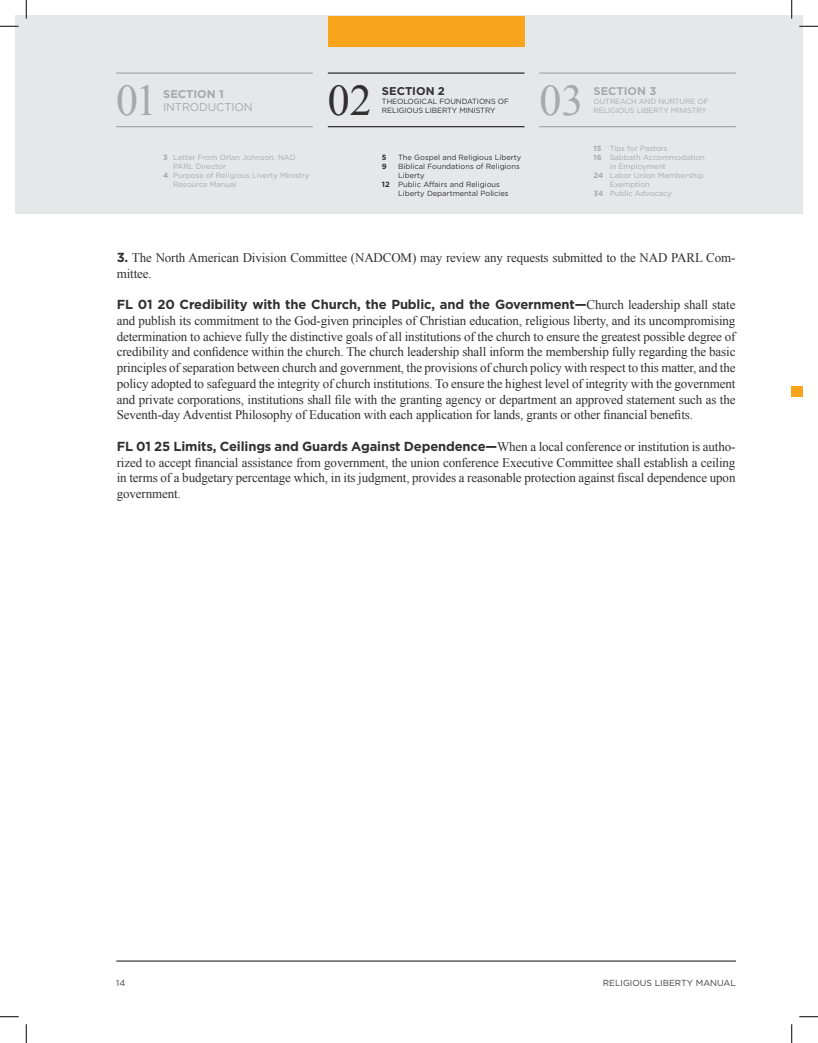
<style>
.page{position:relative;width:818px;height:1043px;background:#fff}
.page>*{position:absolute;margin:0;border:0;box-sizing:border-box;transform-origin:0 0}
.t1{font:43.75px "Times New Roman";color:#a8a9ad}
.t2{font:43.75px "Times New Roman";color:#312f30}
.t3{font:13.12px/15.8px "Times New Roman";letter-spacing:-.01em;color:#312f30;text-align:justify}
.t4{font:700 11.25px "Gotham";color:#a8a9ad}
.t5{font:11.25px "Gotham";letter-spacing:-.01em;color:#a8a9ad}
.t6{font:700 11.25px "Gotham";color:#312f30}
.t7{font:8.75px "Gotham";color:#3e3e3f}
.t8{font:7.5px/9px "Gotham";color:#a8a9ad}
.t9{font:7.5px/9px "Gotham";color:#312f30}
.t10{font:700 7.5px "Gotham";color:#312f30}
.s1{font-weight:700}
.s2{font-family:"Gotham";font-weight:700}
</style>
<div class="page">
<div style="left:15px;top:15px;width:787px;height:198px;background:#e6e7e9"></div>
<hr style="left:116px;top:960px;width:619px;height:1px;background:#3e3e3f">
<hr style="left:116px;top:72px;width:197px;height:2px;background:#a8a9ad">
<hr style="left:328px;top:72px;width:196px;height:2px;background:#312f30">
<hr style="left:539px;top:72px;width:196px;height:2px;background:#a8a9ad">
<hr style="left:116px;top:126px;width:197px;height:1px;background:#a8a9ad">
<hr style="left:328px;top:126px;width:196px;height:1px;background:#312f30">
<hr style="left:539px;top:126px;width:196px;height:1px;background:#a8a9ad">
<div style="left:327px;top:16px;width:197px;height:31px;background:#f9a51b"></div>
<div style="left:791px;top:386px;width:11px;height:11px;background:#f9a51b"></div>
<svg style="left:0;top:25px;width:19px;height:2px"></svg>
<svg style="left:799px;top:25px;width:19px;height:2px"></svg>
<svg style="left:0;top:1016px;width:19px;height:1px"></svg>
<svg style="left:799px;top:1016px;width:19px;height:1px"></svg>
<svg style="left:25px;top:0;width:2px;height:19px"></svg>
<svg style="left:25px;top:1024px;width:2px;height:18px"></svg>
<svg style="left:791px;top:0;width:1px;height:19px"></svg>
<svg style="left:791px;top:1024px;width:1px;height:18px"></svg>
<h1 class="t1" style="left:116px;top:71px;width:43px">01</h1>
<h1 class="t2" style="left:328px;top:71px;width:45px">02</h1>
<h1 class="t1" style="left:539px;top:71px;width:45px">03</h1>
<p class="t6" style="left:382px;top:84px;width:64px">SECTION 2</p>
<p class="t9" style="left:382px;top:97px;width:129px">THEOLOGICAL FOUNDATIONS OF<br>RELIGIOUS LIBERTY MINISTRY</p>
<p class="t4" style="left:163px;top:86px;width:62px">SECTION 1</p>
<p class="t5" style="left:163px;top:100px;width:91px">INTRODUCTION</p>
<p class="t8" style="left:163px;top:153px;width:134px"><span class="s1">3</span> Letter From Orlan Johnson, NAD</p>
<p class="t8" style="left:173px;top:162px;width:54px">PARL Director</p>
<p class="t8" style="left:163px;top:171px;width:148px"><span class="s1">4</span> Purpose of Religious Liverty Ministry</p>
<p class="t8" style="left:173px;top:180px;width:65px">Resource Manual</p>
<p class="t10" style="left:382px;top:153px;width:6px">5</p>
<p class="t9" style="left:398px;top:153px;width:124px">The Gospel and Religious Liberty</p>
<p class="t10" style="left:382px;top:162px;width:6px">9</p>
<p class="t9" style="left:398px;top:162px;width:123px">Biblical Foundations of Religions</p>
<p class="t9" style="left:398px;top:171px;width:28px">Liberty</p>
<p class="t9" style="left:382px;top:180px;width:119px"><span class="s1">12</span> Public Affairs and Religious</p>
<p class="t9" style="left:398px;top:189px;width:112px">Liberty Departmental Policies</p>
<p class="t4" style="left:593px;top:84px;width:64px">SECTION 3</p>
<p class="t8" style="left:593px;top:97px;width:117px">OUTREACH AND NURTURE OF<br>RELIGIOUS LIBERTY MINISTRY</p>
<p class="t8" style="left:593px;top:144px;width:76px"><span class="s1">15</span> Tips for Pastors</p>
<p class="t8" style="left:593px;top:153px;width:113px"><span class="s1">16</span> Sabbath Accommodation</p>
<p class="t8" style="left:609px;top:162px;width:58px">in Employment</p>
<p class="t8" style="left:593px;top:171px;width:112px"><span class="s1">24</span> Labor Union Membership</p>
<p class="t8" style="left:609px;top:180px;width:42px">Exemption</p>
<p class="t8" style="left:593px;top:189px;width:80px"><span class="s1">34</span> Public Advocacy</p>
<p class="t3" style="left:117px;top:249px;width:620px"><span class="s2">3.</span> The North American Division Committee (NADCOM) may review any requests submitted to the NAD PARL Com&shy;mittee.</p>
<p class="t3" style="left:117px;top:297px;width:620px"><span class="s2">FL 01 20 Credibility with the Church, the Public, and the Government—</span>Church leadership shall state and publish its commitment to the God-given principles of Christian education, religious liberty, and its uncompromising determination to achieve fully the distinctive goals of all institutions of the church to ensure the greatest possible degree of credibility and confidence within the church. The church leadership shall inform the membership fully regarding the basic principles of separation between church and government, the provisions of church policy with respect to this matter, and the policy adopted to safeguard the integrity of church institutions. To ensure the highest level of integrity with the government and private corporations, institutions shall file with the granting agency or department an approved statement such as the Seventh-day Adventist Philosophy of Education with each application for lands, grants or other financial benefits.</p>
<p class="t3" style="left:117px;top:438px;width:620px"><span class="s2">FL 01 25 Limits, Ceilings and Guards Against Dependence—</span>When a local conference or institution is autho&shy;rized to accept financial assistance from government, the union conference Executive Committee shall establish a ceiling in terms of a budgetary percentage which, in its judgment, provides a reasonable protection against fiscal dependence upon government.</p>
<p class="t7" style="left:116px;top:977px;width:11px">14</p>
<p class="t7" style="left:603px;top:977px;width:134px">RELIGIOUS LIBERTY MANUAL</p>
</div>
